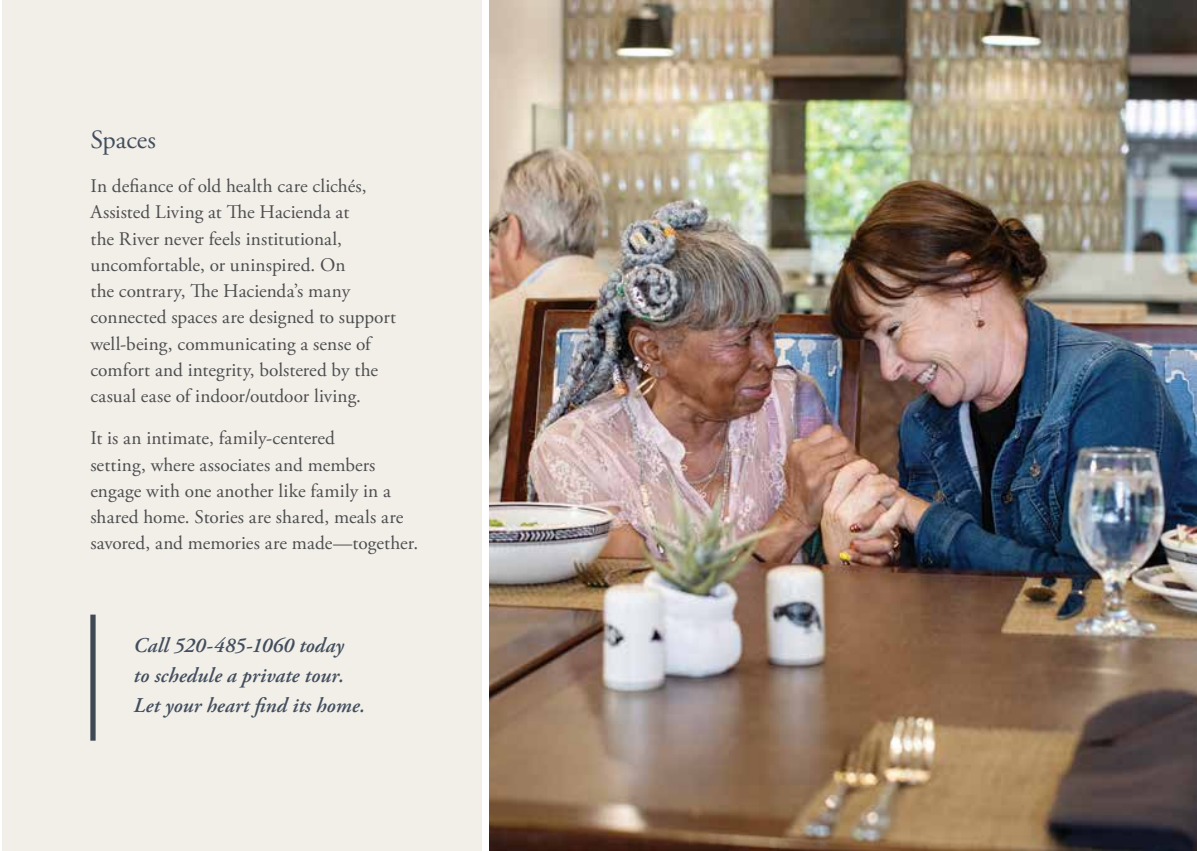
<style>
.page{position:relative;width:1197px;height:851px;background:#fff}
.page>*{position:absolute;margin:0;border:0;box-sizing:border-box;transform-origin:0 0}
.t1{font:26.25px "Adobe Garamond Pro";color:#424e5d}
.t2{font:italic 600 21px/29.8px "Adobe Garamond Pro";letter-spacing:.005em;color:#424e5d}
.t3{font:19.25px/26.2px "Adobe Garamond Pro";letter-spacing:.005em;color:#4d4d4f}
</style>
<div class="page">
<img style="left:490px;top:0;width:707px;height:850px">
<div style="left:3px;top:0;width:479px;height:850px;background:#f2efe9"></div>
<div style="left:90px;top:614px;width:6px;height:126px;background:#3e4954"></div>
<h1 class="t1" style="left:90px;top:124px;width:67px">Spaces</h1>
<p class="t3" style="left:90px;top:173px;width:307px">In defiance of old health care clichés, Assisted Living at The Hacienda at<br>the River never feels institutional, uncomfortable, or uninspired. On<br>the contrary, The Hacienda’s many connected spaces are designed to support well-being, communicating a sense of comfort and integrity, bolstered by the casual ease of indoor/outdoor living.</p>
<p class="t3" style="left:90px;top:425px;width:329px">It is an intimate, family-centered<br>setting, where associates and members engage with one another like family in a shared home. Stories are shared, meals are savored, and memories are made—together.</p>
<p class="t2" style="left:134px;top:631px;width:233px">Call 520-485-1060 today<br>to schedule a private tour.<br>Let your heart find its home.</p>
</div>
